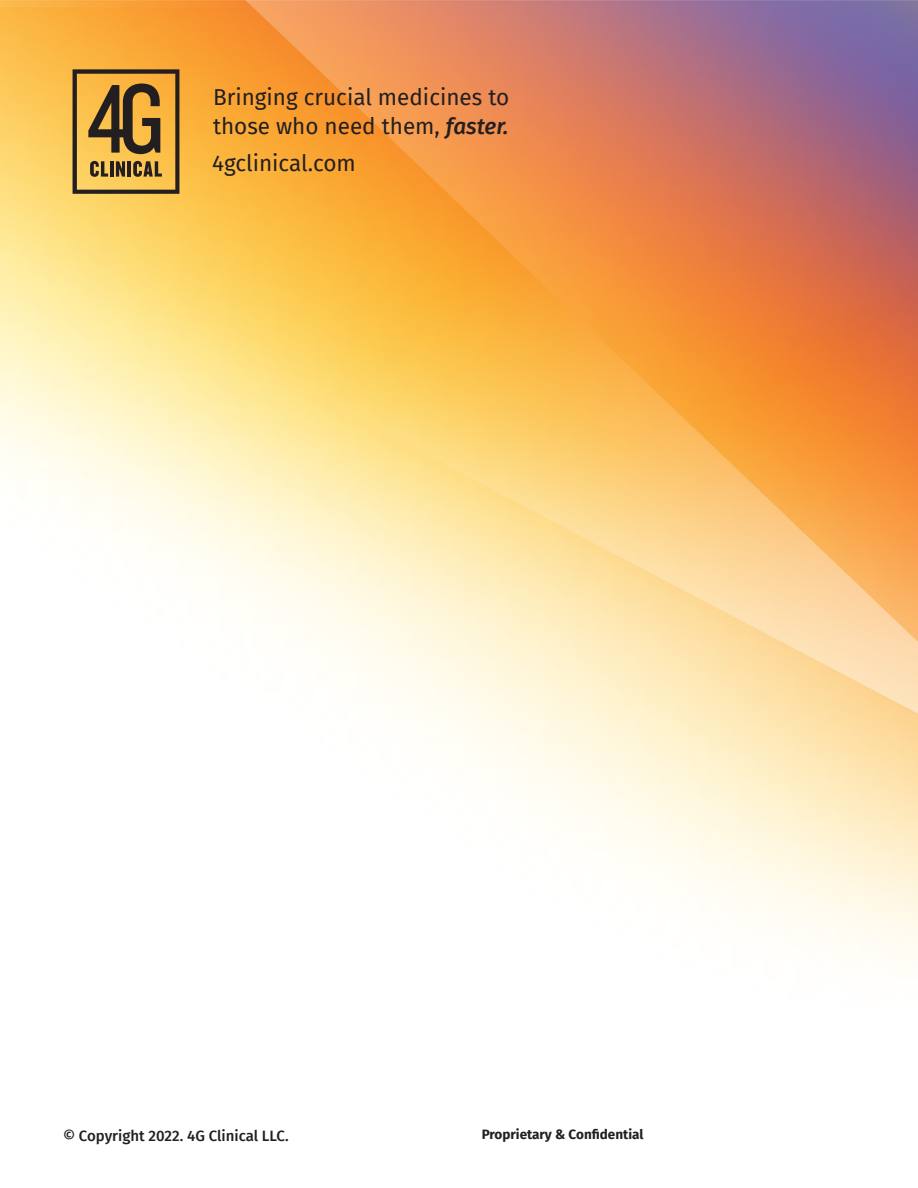
<style>
.page{position:relative;width:918px;height:1188px;background:#fff}
.page>*{position:absolute;margin:0;border:0;box-sizing:border-box;transform-origin:0 0}
.t1{font:22.5px/28.5px "Fira Sans";color:#231f20}
.t2{font:500 15px "Fira Sans";color:#231f20}
.t3{font:700 13.5px "Fira Sans";color:#231f20}
.s1{font-weight:500;font-style:italic}
</style>
<div class="page">
<img style="left:0;top:0;width:918px;height:951px">
<svg style="left:73px;top:69px;width:106px;height:125px"></svg>
<p class="t1" style="left:213px;top:83px;width:298px">Bringing crucial medicines to those who need them, <span class="s1">faster.</span></p>
<p class="t1" style="left:212px;top:148px;width:145px">4gclinical.com</p>
<p class="t2" style="left:63px;top:1123px;width:227px">© Copyright 2022. 4G Clinical LLC.</p>
<p class="t3" style="left:482px;top:1123px;width:163px">Proprietary &amp; Confidential</p>
</div>
